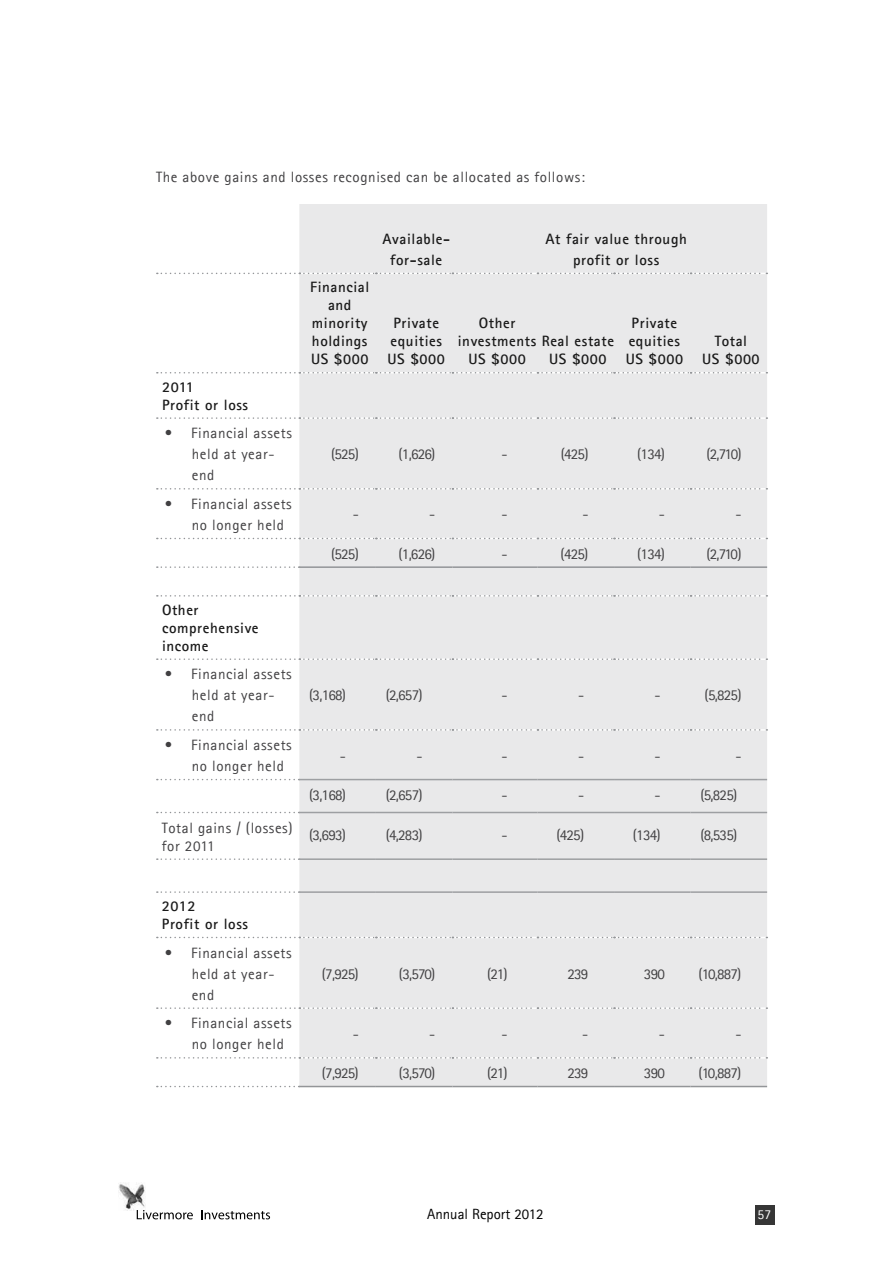
<style>
.page{position:relative;width:893px;height:1263px;background:#fff}
.page>*{position:absolute;margin:0;border:0;box-sizing:border-box;transform-origin:0 0}
.t1{font:15px/21px "Agfa Rotis Sans Serif";letter-spacing:.04em;color:#414042}
.t2{font:700 15px/18px "Agfa Rotis Sans Serif";letter-spacing:.04em;color:#1a1a1a;text-align:center}
.t3{font:14.85px "Agfa Rotis Sans Serif";color:#000}
.t4{font:13.5px "Agfa Rotis Sans Serif";color:#fff}
</style>
<div class="page">
<img style="left:118px;top:1182px;width:27px;height:28px">
<svg style="left:137px;top:1210px;width:56px;height:9px"></svg>
<svg style="left:201px;top:1210px;width:69px;height:9px"></svg>
<div style="left:756px;top:1205px;width:19px;height:19px;background:#363636"></div>
<div style="left:299px;top:204px;width:468px;height:882px;background:#e9e9ea"></div>
<svg style="left:157px;top:372px;width:610px;height:1px"></svg>
<svg style="left:157px;top:417px;width:610px;height:2px"></svg>
<svg style="left:157px;top:488px;width:610px;height:1px"></svg>
<svg style="left:157px;top:538px;width:610px;height:1px"></svg>
<svg style="left:157px;top:566px;width:142px;height:2px"></svg>
<svg style="left:157px;top:595px;width:610px;height:2px"></svg>
<svg style="left:157px;top:658px;width:610px;height:2px"></svg>
<svg style="left:157px;top:729px;width:610px;height:2px"></svg>
<svg style="left:157px;top:779px;width:142px;height:1px"></svg>
<svg style="left:157px;top:812px;width:142px;height:1px"></svg>
<svg style="left:157px;top:858px;width:142px;height:2px"></svg>
<svg style="left:157px;top:891px;width:142px;height:2px"></svg>
<svg style="left:157px;top:937px;width:610px;height:1px"></svg>
<svg style="left:157px;top:1007px;width:610px;height:2px"></svg>
<svg style="left:157px;top:1057px;width:610px;height:1px"></svg>
<svg style="left:157px;top:1086px;width:142px;height:1px"></svg>
<hr style="left:299px;top:779px;width:77px;height:1px;background:#9d9fa2">
<hr style="left:376px;top:779px;width:76px;height:1px;background:#9d9fa2">
<hr style="left:452px;top:779px;width:85px;height:1px;background:#9d9fa2">
<hr style="left:537px;top:779px;width:77px;height:1px;background:#9d9fa2">
<hr style="left:614px;top:779px;width:77px;height:1px;background:#9d9fa2">
<hr style="left:691px;top:779px;width:76px;height:1px;background:#9d9fa2">
<hr style="left:299px;top:812px;width:77px;height:1px;background:#9d9fa2">
<hr style="left:376px;top:812px;width:76px;height:1px;background:#9d9fa2">
<hr style="left:452px;top:812px;width:85px;height:1px;background:#9d9fa2">
<hr style="left:537px;top:812px;width:77px;height:1px;background:#9d9fa2">
<hr style="left:614px;top:812px;width:77px;height:1px;background:#9d9fa2">
<hr style="left:691px;top:812px;width:76px;height:1px;background:#9d9fa2">
<hr style="left:299px;top:858px;width:77px;height:2px;background:#9d9fa2">
<hr style="left:376px;top:858px;width:76px;height:2px;background:#9d9fa2">
<hr style="left:452px;top:858px;width:85px;height:2px;background:#9d9fa2">
<hr style="left:537px;top:858px;width:77px;height:2px;background:#9d9fa2">
<hr style="left:614px;top:858px;width:77px;height:2px;background:#9d9fa2">
<hr style="left:691px;top:858px;width:76px;height:2px;background:#9d9fa2">
<hr style="left:299px;top:891px;width:77px;height:2px;background:#9d9fa2">
<hr style="left:376px;top:891px;width:76px;height:2px;background:#9d9fa2">
<hr style="left:452px;top:891px;width:85px;height:2px;background:#9d9fa2">
<hr style="left:537px;top:891px;width:77px;height:2px;background:#9d9fa2">
<hr style="left:614px;top:891px;width:77px;height:2px;background:#9d9fa2">
<hr style="left:691px;top:891px;width:76px;height:2px;background:#9d9fa2">
<svg style="left:157px;top:273px;width:610px;height:1px"></svg>
<hr style="left:299px;top:566px;width:77px;height:2px;background:#939598">
<hr style="left:376px;top:566px;width:76px;height:2px;background:#939598">
<hr style="left:452px;top:566px;width:85px;height:2px;background:#939598">
<hr style="left:537px;top:566px;width:77px;height:2px;background:#939598">
<hr style="left:614px;top:566px;width:77px;height:2px;background:#939598">
<hr style="left:691px;top:566px;width:76px;height:2px;background:#939598">
<hr style="left:299px;top:1086px;width:77px;height:1px;background:#939598">
<hr style="left:376px;top:1086px;width:76px;height:1px;background:#939598">
<hr style="left:452px;top:1086px;width:85px;height:1px;background:#939598">
<hr style="left:537px;top:1086px;width:77px;height:1px;background:#939598">
<hr style="left:614px;top:1086px;width:77px;height:1px;background:#939598">
<hr style="left:691px;top:1086px;width:76px;height:1px;background:#939598">
<p class="t1" style="left:156px;top:166px;width:430px">The above gains and losses recognised can be allocated as follows:</p>
<p class="t2" style="left:162px;top:377px;width:88px;text-align:left">2011<br>Profit or loss</p>
<p class="t1" style="left:192px;top:423px;width:102px;text-indent:-27px">• Financial assets held at year&shy;end</p>
<p class="t1" style="left:192px;top:493px;width:102px;text-indent:-27px">• Financial assets no longer held</p>
<p class="t2" style="left:162px;top:600px;width:98px;text-align:left">Other comprehensive income</p>
<p class="t1" style="left:192px;top:664px;width:102px;text-indent:-27px">• Financial assets held at year&shy;end</p>
<p class="t1" style="left:192px;top:734px;width:102px;text-indent:-27px">• Financial assets no longer held</p>
<p class="t2" style="left:310px;top:278px;width:61px">Financial and minority holdings<br>US $000</p>
<p class="t2" style="left:382px;top:228px;width:69px;line-height:21px">Available&shy;for-sale</p>
<p class="t2" style="left:545px;top:228px;width:143px;line-height:21px">At fair value through profit or loss</p>
<p class="t2" style="left:388px;top:314px;width:59px">Private equities<br>US $000</p>
<p class="t2" style="left:479px;top:314px;width:38px">Other</p>
<p class="t2" style="left:458px;top:332px;width:158px">investments Real estate</p>
<p class="t2" style="left:468px;top:350px;width:59px">US $000</p>
<p class="t2" style="left:549px;top:350px;width:59px">US $000</p>
<p class="t2" style="left:626px;top:314px;width:59px">Private equities<br>US $000</p>
<p class="t2" style="left:702px;top:332px;width:59px">Total<br>US $000</p>
<p class="t1" style="left:331px;top:444px;width:29px">(525)</p>
<p class="t1" style="left:399px;top:444px;width:38px">(1,626)</p>
<p class="t1" style="left:502px;top:444px;width:8px">-</p>
<p class="t1" style="left:561px;top:444px;width:29px">(425)</p>
<p class="t1" style="left:637px;top:444px;width:29px">(134)</p>
<p class="t1" style="left:706px;top:444px;width:37px">(2,710)</p>
<p class="t1" style="left:353px;top:504px;width:8px">-</p>
<p class="t1" style="left:429px;top:504px;width:8px">-</p>
<p class="t1" style="left:502px;top:504px;width:8px">-</p>
<p class="t1" style="left:582px;top:504px;width:8px">-</p>
<p class="t1" style="left:659px;top:504px;width:8px">-</p>
<p class="t1" style="left:735px;top:504px;width:8px">-</p>
<p class="t1" style="left:331px;top:543px;width:29px">(525)</p>
<p class="t1" style="left:398px;top:543px;width:38px">(1,626)</p>
<p class="t1" style="left:502px;top:543px;width:8px">-</p>
<p class="t1" style="left:561px;top:543px;width:29px">(425)</p>
<p class="t1" style="left:637px;top:543px;width:29px">(134)</p>
<p class="t1" style="left:706px;top:543px;width:37px">(2,710)</p>
<p class="t1" style="left:309px;top:685px;width:38px">(3,168)</p>
<p class="t1" style="left:386px;top:685px;width:38px">(2,657)</p>
<p class="t1" style="left:502px;top:685px;width:8px">-</p>
<p class="t1" style="left:578px;top:685px;width:8px">-</p>
<p class="t1" style="left:655px;top:685px;width:8px">-</p>
<p class="t1" style="left:705px;top:685px;width:38px">(5,825)</p>
<p class="t1" style="left:340px;top:745px;width:8px">-</p>
<p class="t1" style="left:416px;top:745px;width:8px">-</p>
<p class="t1" style="left:502px;top:745px;width:8px">-</p>
<p class="t1" style="left:578px;top:745px;width:8px">-</p>
<p class="t1" style="left:655px;top:745px;width:8px">-</p>
<p class="t1" style="left:735px;top:745px;width:8px">-</p>
<p class="t1" style="left:309px;top:784px;width:38px">(3,168)</p>
<p class="t1" style="left:386px;top:784px;width:38px">(2,657)</p>
<p class="t1" style="left:501px;top:784px;width:8px">-</p>
<p class="t1" style="left:578px;top:784px;width:8px">-</p>
<p class="t1" style="left:655px;top:784px;width:8px">-</p>
<p class="t1" style="left:700px;top:784px;width:38px">(5,825)</p>
<p class="t1" style="left:162px;top:818px;width:132px;line-height:18px">Total gains / (losses) for 2011</p>
<p class="t1" style="left:309px;top:824px;width:38px">(3,693)</p>
<p class="t1" style="left:386px;top:824px;width:38px">(4,283)</p>
<p class="t1" style="left:501px;top:824px;width:8px">-</p>
<p class="t1" style="left:556px;top:824px;width:29px">(425)</p>
<p class="t1" style="left:633px;top:824px;width:29px">(134)</p>
<p class="t1" style="left:700px;top:824px;width:38px">(8,535)</p>
<p class="t2" style="left:162px;top:897px;width:88px;text-align:left">2012<br>Profit or loss</p>
<p class="t1" style="left:192px;top:942px;width:102px;text-indent:-27px">• Financial assets held at year&shy;end</p>
<p class="t1" style="left:192px;top:1013px;width:102px;text-indent:-27px">• Financial assets no longer held</p>
<p class="t1" style="left:322px;top:963px;width:38px">(7,925)</p>
<p class="t1" style="left:399px;top:963px;width:38px">(3,570)</p>
<p class="t1" style="left:487px;top:963px;width:22px">(21)</p>
<p class="t1" style="left:567px;top:963px;width:22px">239</p>
<p class="t1" style="left:644px;top:963px;width:22px">390</p>
<p class="t1" style="left:698px;top:963px;width:45px">(10,887)</p>
<p class="t1" style="left:353px;top:1023px;width:8px">-</p>
<p class="t1" style="left:429px;top:1023px;width:8px">-</p>
<p class="t1" style="left:501px;top:1023px;width:8px">-</p>
<p class="t1" style="left:582px;top:1023px;width:8px">-</p>
<p class="t1" style="left:659px;top:1023px;width:8px">-</p>
<p class="t1" style="left:735px;top:1023px;width:8px">-</p>
<p class="t1" style="left:322px;top:1062px;width:38px">(7,925)</p>
<p class="t1" style="left:399px;top:1062px;width:38px">(3,570)</p>
<p class="t1" style="left:487px;top:1062px;width:22px">(21)</p>
<p class="t1" style="left:567px;top:1062px;width:22px">239</p>
<p class="t1" style="left:644px;top:1062px;width:22px">390</p>
<p class="t1" style="left:698px;top:1062px;width:45px">(10,887)</p>
<p class="t3" style="left:427px;top:1205px;width:118px">Annual Report 2012</p>
<p class="t4" style="left:758px;top:1207px;width:15px">57</p>
</div>
